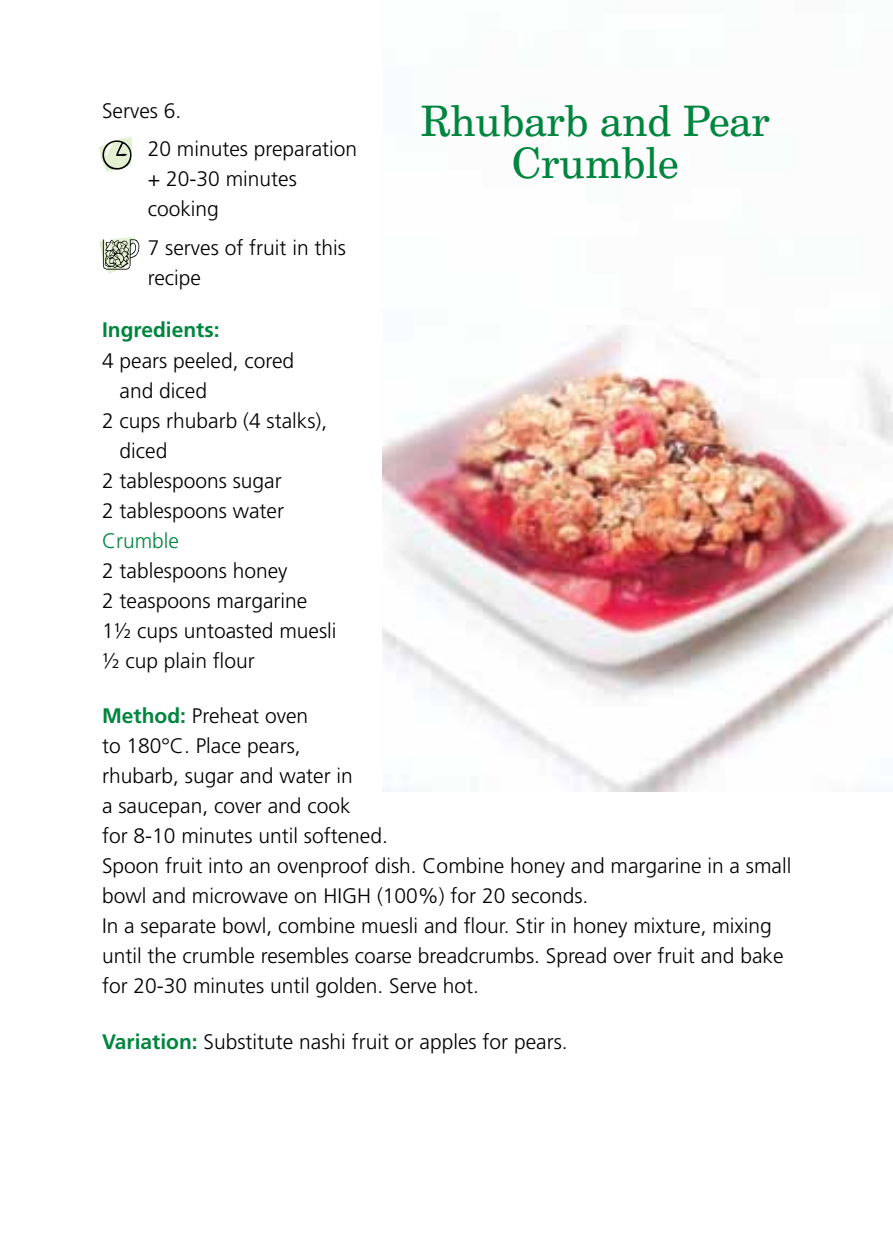
<style>
.page{position:relative;width:893px;height:1259px;background:#fff}
.page>*{position:absolute;margin:0;border:0;box-sizing:border-box;transform-origin:0 0}
.t1{font:42px/42px "Century Schoolbook BT";color:#00853f;text-align:center}
.t2{font:300 21px/30px "Frutiger";color:#000}
.t3{font:700 21px "Frutiger";color:#00853f}
.t4{font:300 21px "Frutiger";color:#00853f}
.s1{font-weight:700;color:#00853f}
</style>
<div class="page">
<img style="left:383px;top:326px;width:510px;height:465px">
<svg style="left:99px;top:137px;width:33px;height:35px"></svg>
<svg style="left:99px;top:237px;width:40px;height:37px"></svg>
<p class="t2" style="left:148px;top:92px;width:211px;line-height:38.4px;text-indent:-46px">Serves 6.<br>20 minutes preparation</p>
<p class="t2" style="left:148px;top:164px;width:151px">+ 20-30 minutes cooking</p>
<p class="t2" style="left:148px;top:233px;width:200px">7 serves of fruit in this recipe</p>
<p class="t3" style="left:102px;top:318px;width:119px">Ingredients:</p>
<p class="t2" style="left:102px;top:345px;width:194px">4 pears peeled, cored</p>
<p class="t2" style="left:120px;top:375px;width:89px">and diced</p>
<p class="t2" style="left:102px;top:405px;width:227px">2 cups rhubarb (4 stalks),</p>
<p class="t2" style="left:120px;top:435px;width:49px">diced</p>
<p class="t2" style="left:102px;top:465px;width:181px">2 tablespoons sugar</p>
<p class="t2" style="left:102px;top:495px;width:184px">2 tablespoons water</p>
<p class="t4" style="left:102px;top:528px;width:79px">Crumble</p>
<p class="t2" style="left:102px;top:556px;width:236px">2 tablespoons honey<br>2 teaspoons margarine<br>1½ cups untoasted muesli ½ cup plain flour</p>
<p class="t2" style="left:102px;top:701px;width:691px"><span class="s1">Method:</span> Preheat oven<br>to 180°C. Place pears,<br>rhubarb, sugar and water in<br>a saucepan, cover and cook<br>for 8-10 minutes until softened.<br>Spoon fruit into an ovenproof dish. Combine honey and margarine in a small bowl and microwave on HIGH (100%) for 20 seconds.<br>In a separate bowl, combine muesli and flour. Stir in honey mixture, mixing until the crumble resembles coarse breadcrumbs. Spread over fruit and bake for 20-30 minutes until golden. Serve hot.</p>
<p class="t2" style="left:102px;top:1027px;width:467px"><span class="s1">Variation:</span> Substitute nashi fruit or apples for pears.</p>
<h1 class="t1" style="left:420px;top:99px;width:351px">Rhubarb and Pear<br>Crumble</h1>
</div>
